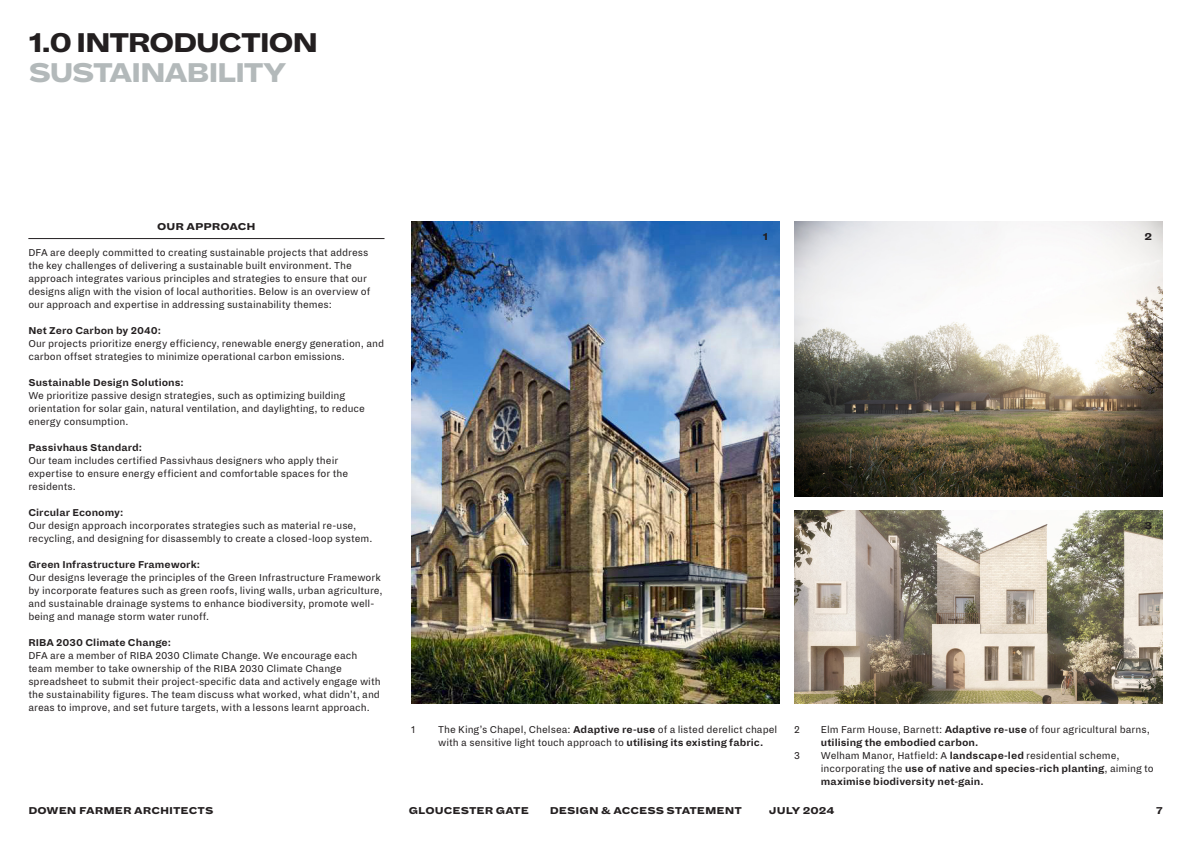
<style>
.page{position:relative;width:1191px;height:842px;background:#fff}
.page>*{position:absolute;margin:0;border:0;box-sizing:border-box;transform-origin:0 0}
.Medium_Headings{font:900 30px "Dia";letter-spacing:-.06em;color:#231f20}
.Medium_Sub_Headings{font:900 30px "Dia";letter-spacing:-.06em;color:#b3b9ba}
.Body_Copy{font:11px/13px "Dia";color:#231f20}
.Body_Copy-2{font:700 11px "Dia";letter-spacing:.005em;color:#231f20}
.Headings{font:900 11px "Dia";color:#231f20}
.Caption_numbers{font:900 11px "Dia";color:#231f20}
.s1{font-weight:700}
.s2{font-weight:400}
</style>
<div class="page">
<img style="left:794px;top:510px;width:368px;height:193px">
<img style="left:411px;top:221px;width:369px;height:482px">
<hr style="left:28px;top:238px;width:356px;height:1px;background:#231f20">
<img style="left:794px;top:221px;width:368px;height:275px">
<p class="Medium_Headings" style="left:28px;top:24px;width:292px">1.0 INTRODUCTION</p>
<p class="Medium_Sub_Headings" style="left:28px;top:54px;width:259px">SUSTAINABILITY</p>
<p class="Headings" style="left:157px;top:220px;width:100px">OUR APPROACH</p>
<p class="Body_Copy" style="left:28px;top:246px;width:343px">DFA are deeply committed to creating sustainable projects that address the key challenges of delivering a sustainable built environment. The approach integrates various principles and strategies to ensure that our designs align with the vision of local authorities. Below is an overview of our approach and expertise in addressing sustainability themes:</p>
<p class="Body_Copy-2" style="left:28px;top:324px;width:134px">Net Zero Carbon by 2040:</p>
<p class="Body_Copy" style="left:28px;top:337px;width:357px">Our projects prioritize energy efficiency, renewable energy generation, and carbon offset strategies to minimize operational carbon emissions.</p>
<p class="Body_Copy-2" style="left:28px;top:376px;width:157px">Sustainable Design Solutions:</p>
<p class="Body_Copy" style="left:28px;top:389px;width:338px">We prioritize passive design strategies, such as optimizing building orientation for solar gain, natural ventilation, and daylighting, to reduce energy consumption.</p>
<p class="Body_Copy-2" style="left:28px;top:441px;width:115px">Passivhaus Standard:</p>
<p class="Body_Copy" style="left:28px;top:454px;width:321px">Our team includes certified Passivhaus designers who apply their expertise to ensure energy efficient and comfortable spaces for the residents.</p>
<p class="Body_Copy-2" style="left:28px;top:506px;width:97px">Circular Economy:</p>
<p class="Body_Copy" style="left:28px;top:519px;width:345px">Our design approach incorporates strategies such as material re-use, recycling, and designing for disassembly to create a closed-loop system.</p>
<p class="Body_Copy-2" style="left:28px;top:558px;width:173px">Green Infrastructure Framework:</p>
<p class="Body_Copy" style="left:28px;top:571px;width:356px">Our designs leverage the principles of the Green Infrastructure Framework by incorporate features such as green roofs, living walls, urban agriculture, and sustainable drainage systems to enhance biodiversity, promote well&shy;being and manage storm water runoff.</p>
<p class="Body_Copy" style="left:28px;top:636px;width:354px"><span class="s1">RIBA 2030 Climate Change:<br></span>DFA are a member of RIBA 2030 Climate Change. We encourage each team member to take ownership of the RIBA 2030 Climate Change spreadsheet to submit their project-specific data and actively engage with the sustainability figures. The team discuss what worked, what didn’t, and areas to improve, and set future targets, with a lessons learnt approach.</p>
<p class="Caption_numbers" style="left:763px;top:229px;width:7px">1</p>
<p class="Caption_numbers" style="left:1144px;top:229px;width:9px">2</p>
<p class="Caption_numbers" style="left:1144px;top:518px;width:9px">3</p>
<p class="Body_Copy" style="left:411px;top:723px;width:6px">1</p>
<p class="Body_Copy" style="left:438px;top:723px;width:341px">The King’s Chapel, Chelsea: <span class="s1">Adaptive re-use</span> of a listed derelict chapel with a sensitive light touch approach to <span class="s1">utilising its existing fabric.</span></p>
<p class="Body_Copy" style="left:794px;top:723px;width:7px">2</p>
<p class="Body_Copy" style="left:821px;top:723px;width:330px">Elm Farm House, Barnett: <span class="s1">Adaptive re-use</span> of four agricultural barns, <span class="s1">utilising the embodied carbon.</span></p>
<p class="Body_Copy" style="left:794px;top:749px;width:7px">3</p>
<p class="Body_Copy" style="left:821px;top:749px;width:300px">Welham Manor, Hatfield: A <span class="s1">landscape-led</span> residential scheme,</p>
<p class="Body_Copy-2" style="left:821px;top:762px;width:334px"><span class="s2">incorporating the</span> use of native and species-rich planting<span class="s2">, aiming to</span></p>
<p class="Body_Copy-2" style="left:821px;top:775px;width:164px">maximise biodiversity net-gain.</p>
<p class="Headings" style="left:28px;top:803px;width:187px">DOWEN FARMER ARCHITECTS</p>
<p class="Headings" style="left:409px;top:803px;width:122px">GLOUCESTER GATE</p>
<p class="Headings" style="left:550px;top:803px;width:194px">DESIGN &amp; ACCESS STATEMENT</p>
<p class="Headings" style="left:769px;top:803px;width:67px">JULY 2024</p>
<p class="Headings" style="left:1156px;top:803px;width:8px">7</p>
</div>
